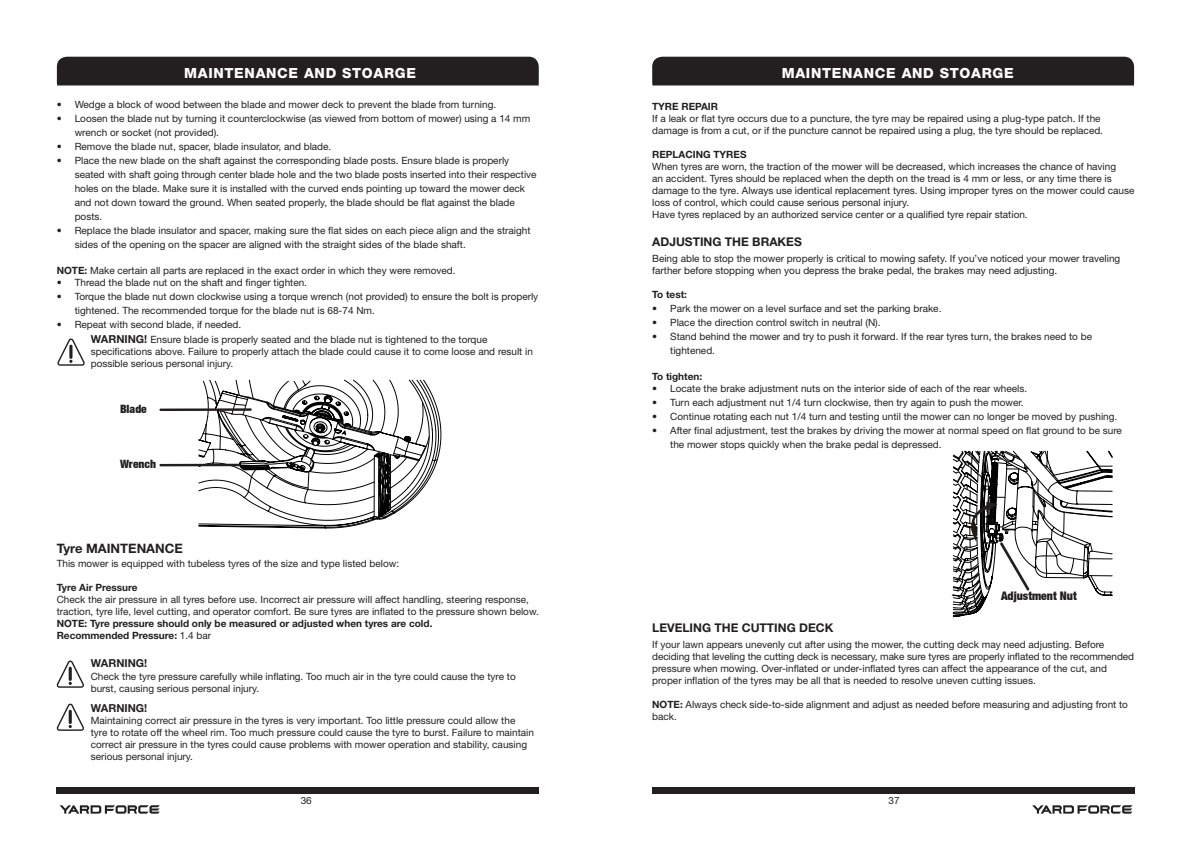
<style>
.page{position:relative;width:1191px;height:842px;background:#fff}
.page>*{position:absolute;margin:0;border:0;box-sizing:border-box;transform-origin:0 0}
.t1{font:800 14px "Helvetica Neue LT Pro";letter-spacing:.05em;color:#fff}
.t2{font:700 13px "Helvetica Neue LT Std";color:#231f20}
.t3{font:700 12px "Helvetica Neue LT Std";color:#231f20}
.t4{font:900 condensed 11.8px "Helvetica Neue LT";color:#231f20}
.t5{font:900 condensed 11.5px "Helvetica Neue LT";color:#231f20}
.t6{font:700 11px "Helvetica Neue LT Std";color:#231f20}
.t7{font:10px/12px "Helvetica Neue LT Std";color:#231f20}
.t8{font:700 10px "Helvetica Neue LT Std";color:#231f20}
.s1{font-weight:700}
.s2{font-weight:700;font-size:11px}
.s3{font-weight:400}
</style>
<div class="page">
<div style="left:57px;top:787px;width:482px;height:7px;background:#231f20"></div>
<svg style="left:60px;top:805px;width:100px;height:9px"></svg>
<div style="left:652px;top:787px;width:482px;height:7px;background:#231f20"></div>
<svg style="left:1032px;top:805px;width:100px;height:9px"></svg>
<svg style="left:57px;top:57px;width:482px;height:30px;background:#2e2a2b"></svg>
<svg style="left:159px;top:379px;width:282px;height:150px"></svg>
<svg style="left:57px;top:338px;width:28px;height:28px"></svg>
<svg style="left:56px;top:660px;width:28px;height:28px"></svg>
<svg style="left:56px;top:703px;width:28px;height:28px"></svg>
<svg style="left:652px;top:57px;width:482px;height:30px;background:#2e2a2b"></svg>
<svg style="left:952px;top:450px;width:160px;height:167px"></svg>
<p class="t1" style="left:184px;top:65px;width:233px">MAINTENANCE AND STOARGE</p>
<p class="t7" style="left:57px;top:98px;width:441px">• Wedge a block of wood between the blade and mower deck to prevent the blade from turning.</p>
<p class="t7" style="left:75px;top:111px;width:457px;line-height:14px;text-indent:-18px">• Loosen the blade nut by turning it counterclockwise (as viewed from bottom of mower) using a 14 mm wrench or socket (not provided).</p>
<p class="t7" style="left:57px;top:140px;width:276px">• Remove the blade nut, spacer, blade insulator, and blade.</p>
<p class="t7" style="left:75px;top:153px;width:463px;line-height:14px;text-indent:-18px">• Place the new blade on the shaft against the corresponding blade posts. Ensure blade is properly seated with shaft going through center blade hole and the two blade posts inserted into their respective holes on the blade. Make sure it is installed with the curved ends pointing up toward the mower deck and not down toward the ground. When seated properly, the blade should be flat against the blade posts.</p>
<p class="t7" style="left:75px;top:223px;width:457px;line-height:14px;text-indent:-18px">• Replace the blade insulator and spacer, making sure the flat sides on each piece align and the straight sides of the opening on the spacer are aligned with the straight sides of the blade shaft.</p>
<p class="t7" style="left:57px;top:264px;width:400px"><span class="s1">NOTE:</span> Make certain all parts are replaced in the exact order in which they were removed.</p>
<p class="t7" style="left:57px;top:276px;width:252px">• Thread the blade nut on the shaft and finger tighten.</p>
<p class="t7" style="left:75px;top:289px;width:465px;line-height:14px;text-indent:-18px">• Torque the blade nut down clockwise using a torque wrench (not provided) to ensure the bolt is properly tightened. The recommended torque for the blade nut is 68-74 Nm.</p>
<p class="t7" style="left:57px;top:318px;width:186px">• Repeat with second blade, if needed.</p>
<p class="t7" style="left:91px;top:333px;width:444px;line-height:12.3px"><span class="s2">WARNING!</span> Ensure blade is properly seated and the blade nut is tightened to the torque specifications above. Failure to properly attach the blade could cause it to come loose and result in possible serious personal injury.</p>
<p class="t5" style="left:120px;top:402px;width:28px">Blade</p>
<p class="t5" style="left:120px;top:457px;width:37px">Wrench</p>
<p class="t2" style="left:57px;top:541px;width:128px">Tyre MAINTENANCE</p>
<p class="t7" style="left:57px;top:557px;width:344px">This mower is equipped with tubeless tyres of the size and type listed below:</p>
<p class="t8" style="left:57px;top:581px;width:82px">Tyre Air Pressure</p>
<p class="t7" style="left:57px;top:593px;width:483px">Check the air pressure in all tyres before use. Incorrect air pressure will affect handling, steering response, traction, tyre life, level cutting, and operator comfort. Be sure tyres are inflated to the pressure shown below.</p>
<p class="t8" style="left:57px;top:617px;width:377px">NOTE: Tyre pressure should only be measured or adjusted when tyres are cold.</p>
<p class="t8" style="left:57px;top:629px;width:156px">Recommended Pressure: <span class="s3">1.4 bar</span></p>
<p class="t6" style="left:91px;top:657px;width:58px">WARNING!</p>
<p class="t7" style="left:91px;top:670px;width:426px;line-height:12.5px">Check the tyre pressure carefully while inflating. Too much air in the tyre could cause the tyre to burst, causing serious personal injury.</p>
<p class="t6" style="left:91px;top:701px;width:58px">WARNING!</p>
<p class="t7" style="left:91px;top:714px;width:445px">Maintaining correct air pressure in the tyres is very important. Too little pressure could allow the tyre to rotate off the wheel rim. Too much pressure could cause the tyre to burst. Failure to maintain correct air pressure in the tyres could cause problems with mower operation and stability, causing serious personal injury.</p>
<p class="t1" style="left:781px;top:65px;width:233px">MAINTENANCE AND STOARGE</p>
<p class="t8" style="left:652px;top:100px;width:67px">TYRE REPAIR</p>
<p class="t7" style="left:652px;top:112px;width:452px">If a leak or flat tyre occurs due to a puncture, the tyre may be repaired using a plug-type patch. If the damage is from a cut, or if the puncture cannot be repaired using a plug, the tyre should be replaced.</p>
<p class="t8" style="left:652px;top:148px;width:96px">REPLACING TYRES</p>
<p class="t7" style="left:652px;top:160px;width:484px">When tyres are worn, the traction of the mower will be decreased, which increases the chance of having<br>an accident. Tyres should be replaced when the depth on the tread is 4 mm or less, or any time there is damage to the tyre. Always use identical replacement tyres. Using improper tyres on the mower could cause loss of control, which could cause serious personal injury.</p>
<p class="t7" style="left:652px;top:208px;width:377px">Have tyres replaced by an authorized service center or a qualified tyre repair station.</p>
<p class="t3" style="left:652px;top:234px;width:151px">ADJUSTING THE BRAKES</p>
<p class="t7" style="left:652px;top:253px;width:469px">Being able to stop the mower properly is critical to mowing safety. If you’ve noticed your mower traveling farther before stopping when you depress the brake pedal, the brakes may need adjusting.</p>
<p class="t8" style="left:652px;top:289px;width:36px">To test:</p>
<p class="t7" style="left:652px;top:303px;width:291px">• Park the mower on a level surface and set the parking brake.</p>
<p class="t7" style="left:652px;top:317px;width:230px">• Place the direction control switch in neutral (N).</p>
<p class="t7" style="left:670px;top:330px;width:423px;line-height:14px;text-indent:-18px">• Stand behind the mower and try to push it forward. If the rear tyres turn, the brakes need to be tightened.</p>
<p class="t8" style="left:652px;top:371px;width:51px">To tighten:</p>
<p class="t7" style="left:652px;top:383px;width:376px">• Locate the brake adjustment nuts on the interior side of each of the rear wheels.</p>
<p class="t7" style="left:652px;top:397px;width:373px">• Turn each adjustment nut 1/4 turn clockwise, then try again to push the mower.</p>
<p class="t7" style="left:652px;top:411px;width:466px">• Continue rotating each nut 1/4 turn and testing until the mower can no longer be moved by pushing.</p>
<p class="t7" style="left:670px;top:424px;width:453px;line-height:14px;text-indent:-18px">• After final adjustment, test the brakes by driving the mower at normal speed on flat ground to be sure the mower stops quickly when the brake pedal is depressed.</p>
<p class="t4" style="left:1001px;top:589px;width:77px">Adjustment Nut</p>
<p class="t3" style="left:652px;top:620px;width:183px">LEVELING THE CUTTING DECK</p>
<p class="t7" style="left:652px;top:639px;width:483px">If your lawn appears unevenly cut after using the mower, the cutting deck may need adjusting. Before deciding that leveling the cutting deck is necessary, make sure tyres are properly inflated to the recommended pressure when mowing. Over-inflated or under-inflated tyres can affect the appearance of the cut, and proper inflation of the tyres may be all that is needed to resolve uneven cutting issues.</p>
<p class="t7" style="left:652px;top:699px;width:477px"><span class="s1">NOTE:</span> Always check side-to-side alignment and adjust as needed before measuring and adjusting front to back.</p>
<p class="t7" style="left:301px;top:794px;width:13px">36</p>
<p class="t7" style="left:888px;top:794px;width:13px">37</p>
</div>
